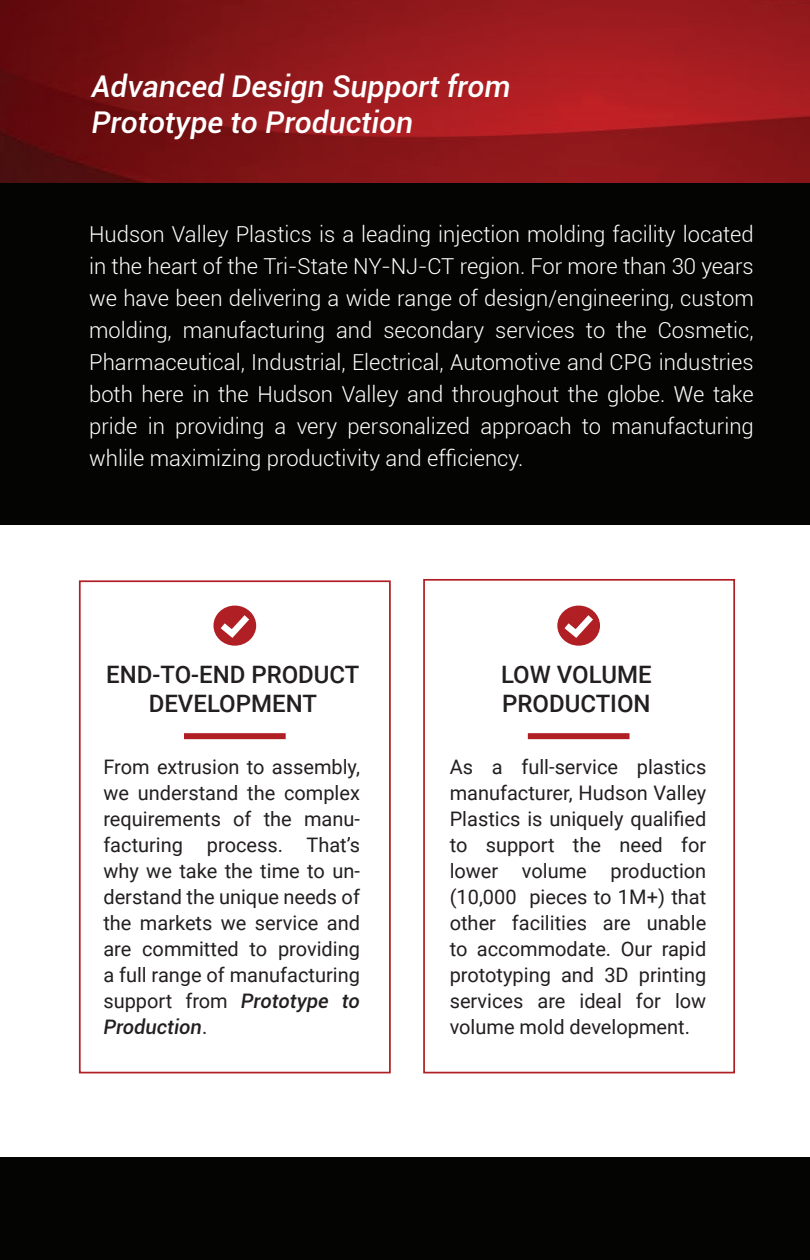
<style>
.page{position:relative;width:810px;height:1260px;background:#fff}
.page>*{position:absolute;margin:0;border:0;box-sizing:border-box;transform-origin:0 0}
.t1{font:italic 500 30px "Roboto";color:#fff}
.t2{font:500 24px "Roboto";color:#231f20}
.t3{font:300 22px/32px "Roboto";color:#fff;text-align:justify}
.t4{font:20px/26px "Roboto";color:#231f20;text-align:justify}
.s1{font-weight:500;font-style:italic}
</style>
<div class="page">
<img style="left:0;top:0;width:810px;height:183px">
<div style="left:0;top:1157px;width:810px;height:103px;background:#040503"></div>
<div style="left:79px;top:580px;width:312px;height:493px;border:2px solid #b01f24"></div>
<svg style="left:213px;top:606px;width:43px;height:40px"></svg>
<svg style="left:214px;top:608px;width:42px;height:34px"></svg>
<div style="left:184px;top:733px;width:102px;height:6px;background:#b01f24"></div>
<div style="left:423px;top:579px;width:312px;height:494px;border:2px solid #b01f24"></div>
<svg style="left:557px;top:606px;width:43px;height:40px"></svg>
<svg style="left:558px;top:608px;width:42px;height:34px"></svg>
<div style="left:528px;top:733px;width:102px;height:6px;background:#b01f24"></div>
<div style="left:0;top:183px;width:810px;height:342px;background:#040503"></div>
<p class="t1" style="left:91px;top:65px;width:421px">Advanced Design Support from</p>
<p class="t1" style="left:91px;top:101px;width:323px">Prototype to Production</p>
<p class="t3" style="left:89px;top:217px;width:666px">Hudson Valley Plastics is a leading injection molding facility located in the heart of the Tri-State NY-NJ-CT region. For more than 30 years we have been delivering a wide range of design/engineering, custom molding, manufacturing and secondary services to the Cosmetic, Pharmaceutical, Industrial, Electrical, Automotive and CPG industries both here in the Hudson Valley and throughout the globe. We take pride in providing a very personalized approach to manufacturing whlile maximizing productivity and efficiency.</p>
<p class="t2" style="left:106px;top:658px;width:255px">END-TO-END PRODUCT</p>
<p class="t2" style="left:149px;top:687px;width:170px">DEVELOPMENT</p>
<p class="t4" style="left:103px;top:754px;width:258px">From extrusion to assembly, we understand the complex requirements of the manu&shy;facturing process. That’s why we take the time to un&shy;derstand the unique needs of the markets we service and are committed to providing a full range of manufacturing support from <span class="s1">Prototype to Production</span>.</p>
<p class="t2" style="left:501px;top:658px;width:152px">LOW VOLUME</p>
<p class="t2" style="left:502px;top:687px;width:150px">PRODUCTION</p>
<p class="t4" style="left:450px;top:754px;width:258px">As a full-service plastics manufacturer, Hudson Valley Plastics is uniquely qualified to support the need for lower volume production (10,000 pieces to 1M+) that other facilities are unable to accommodate. Our rapid prototyping and 3D printing services are ideal for low volume mold development.</p>
</div>
